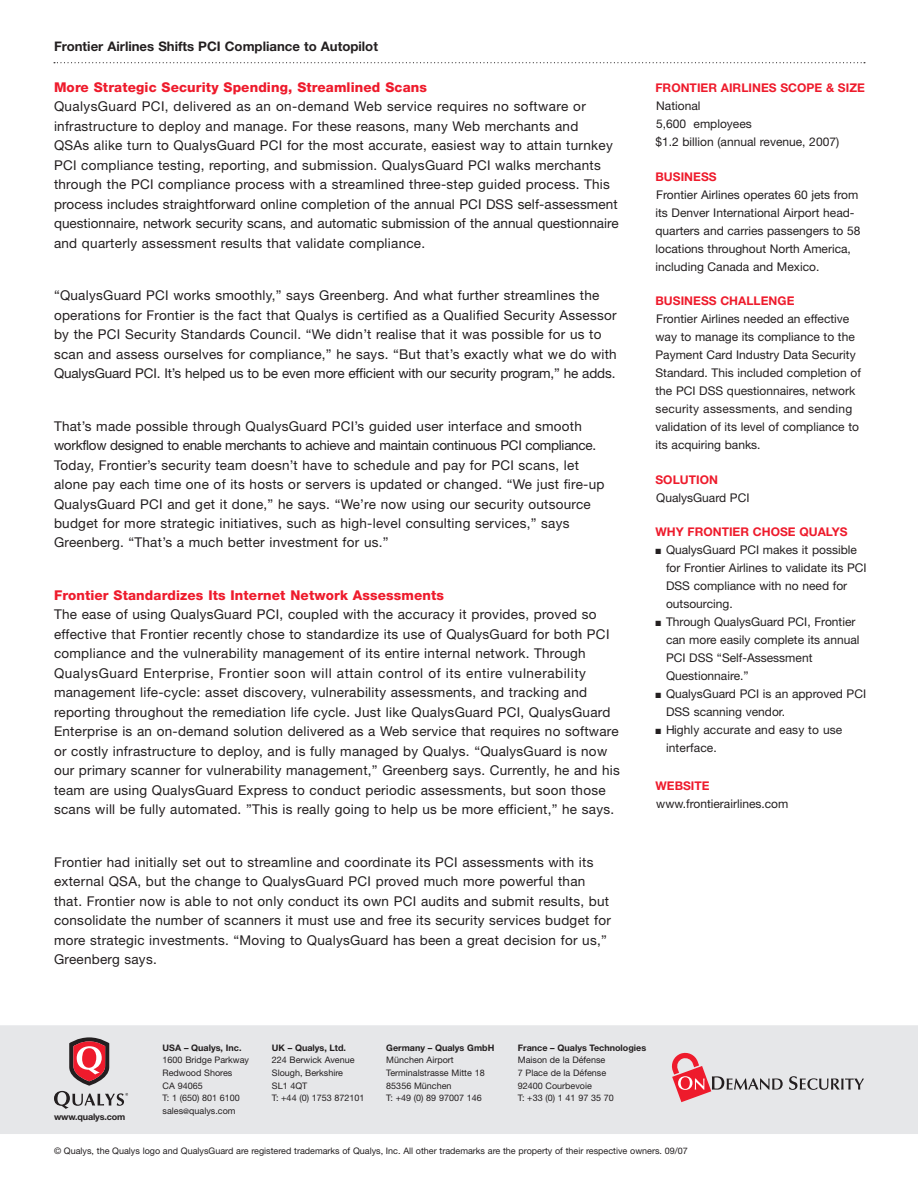
<style>
.page{position:relative;width:918px;height:1188px;background:#fff}
.page>*{position:absolute;margin:0;border:0;box-sizing:border-box;transform-origin:0 0}
.t1{font:13.5px/19.5px "Helvetica Neue";letter-spacing:.02em;color:#231f20}
.t2{font:800 13.5px "Helvetica Neue";letter-spacing:.01em;color:#ee1b2c}
.t3{font:700 13.2px "Helvetica Neue";color:#231f20}
.t4{font:12px/18px "Helvetica Neue";color:#231f20}
.t5{font:700 12px "Helvetica Neue";letter-spacing:.005em;color:#ee1b2c}
.t6{font:9px/12.6px "Helvetica Neue";color:#231f20}
.t7{font:700 9px "Helvetica Neue";color:#231f20}
.s1{font-size:7.5px}
</style>
<div class="page">
<svg style="left:54px;top:62px;width:811px;height:1px"></svg>
<div style="left:0;top:1025px;width:918px;height:109px;background:#e6e7e9"></div>
<svg style="left:671px;top:1052px;width:112px;height:50px"></svg>
<svg style="left:789px;top:1076px;width:75px;height:14px"></svg>
<svg style="left:54px;top:1037px;width:74px;height:72px"></svg>
<p class="t3" style="left:54px;top:38px;width:326px">Frontier Airlines Shifts PCI Compliance to Autopilot</p>
<p class="t2" style="left:54px;top:79px;width:374px">More Strategic Security Spending, Streamlined Scans</p>
<p class="t1" style="left:54px;top:96px;width:566px">QualysGuard PCI, delivered as an on-demand Web service requires no software or infrastructure to deploy and manage. For these reasons, many Web merchants and<br>QSAs alike turn to QualysGuard PCI for the most accurate, easiest way to attain turnkey PCI compliance testing, reporting, and submission. QualysGuard PCI walks merchants through the PCI compliance process with a streamlined three-step guided process. This process includes straightforward online completion of the annual PCI DSS self-assessment questionnaire, network security scans, and automatic submission of the annual questionnaire and quarterly assessment results that validate compliance.</p>
<p class="t1" style="left:54px;top:285px;width:564px">“QualysGuard PCI works smoothly,” says Greenberg. And what further streamlines the operations for Frontier is the fact that Qualys is certified as a Qualified Security Assessor by the PCI Security Standards Council. “We didn’t realise that it was possible for us to scan and assess ourselves for compliance,” he says. “But that’s exactly what we do with QualysGuard PCI. It’s helped us to be even more efficient with our security program,” he adds.</p>
<p class="t1" style="left:54px;top:416px;width:552px">That’s made possible through QualysGuard PCI’s guided user interface and smooth workflow designed to enable merchants to achieve and maintain continuous PCI compliance.<br>Today, Frontier’s security team doesn’t have to schedule and pay for PCI scans, let alone pay each time one of its hosts or servers is updated or changed. “We just fire-up QualysGuard PCI and get it done,” he says. “We’re now using our security outsource budget for more strategic initiatives, such as high-level consulting services,” says Greenberg. “That’s a much better investment for us.”</p>
<p class="t2" style="left:54px;top:587px;width:392px">Frontier Standardizes Its Internet Network Assessments</p>
<p class="t1" style="left:54px;top:605px;width:567px">The ease of using QualysGuard PCI, coupled with the accuracy it provides, proved so effective that Frontier recently chose to standardize its use of QualysGuard for both PCI compliance and the vulnerability management of its entire internal network. Through QualysGuard Enterprise, Frontier soon will attain control of its entire vulnerability management life-cycle: asset discovery, vulnerability assessments, and tracking and reporting throughout the remediation life cycle. Just like QualysGuard PCI, QualysGuard Enterprise is an on-demand solution delivered as a Web service that requires no software or costly infrastructure to deploy, and is fully managed by Qualys. “QualysGuard is now our primary scanner for vulnerability management,” Greenberg says. Currently, he and his team are using QualysGuard Express to conduct periodic assessments, but soon those scans will be fully automated. ”This is really going to help us be more efficient,” he says.</p>
<p class="t1" style="left:54px;top:852px;width:558px">Frontier had initially set out to streamline and coordinate its PCI assessments with its external QSA, but the change to QualysGuard PCI proved much more powerful than that. Frontier now is able to not only conduct its own PCI audits and submit results, but consolidate the number of scanners it must use and free its security services budget for more strategic investments. “Moving to QualysGuard has been a great decision for us,” Greenberg says.</p>
<p class="t5" style="left:656px;top:81px;width:211px">FRONTIER AIRLINES SCOPE &amp; SIZE</p>
<p class="t4" style="left:655px;top:97px;width:185px">National<br>5,600 employees<br>$1.2 billion (annual revenue, 2007)</p>
<p class="t5" style="left:655px;top:169px;width:63px">BUSINESS</p>
<p class="t4" style="left:655px;top:185px;width:207px">Frontier Airlines operates 60 jets from its Denver International Airport head&shy;quarters and carries passengers to 58 locations throughout North America, including Canada and Mexico.</p>
<p class="t5" style="left:655px;top:294px;width:140px">BUSINESS CHALLENGE</p>
<p class="t4" style="left:655px;top:310px;width:207px">Frontier Airlines needed an effective way to manage its compliance to the Payment Card Industry Data Security Standard. This included completion of the PCI DSS questionnaires, network security assessments, and sending validation of its level of compliance to its acquiring banks.</p>
<p class="t5" style="left:655px;top:472px;width:64px">SOLUTION</p>
<p class="t4" style="left:656px;top:488px;width:95px">QualysGuard PCI</p>
<p class="t5" style="left:655px;top:525px;width:194px">WHY FRONTIER CHOSE QUALYS</p>
<p class="t4" style="left:666px;top:541px;width:202px;text-indent:-10px">■ QualysGuard PCI makes it possible for Frontier Airlines to validate its PCI<br>DSS compliance with no need for outsourcing.</p>
<p class="t4" style="left:666px;top:613px;width:195px;text-indent:-10px">■ Through QualysGuard PCI, Frontier can more easily complete its annual<br>PCI DSS “Self-Assessment<br>Questionnaire.”</p>
<p class="t4" style="left:666px;top:685px;width:202px;text-indent:-10px">■ QualysGuard PCI is an approved PCI<br>DSS scanning vendor.</p>
<p class="t4" style="left:666px;top:721px;width:178px;text-indent:-10px">■ Highly accurate and easy to use interface.</p>
<p class="t5" style="left:656px;top:778px;width:56px">WEBSITE</p>
<p class="t4" style="left:656px;top:794px;width:134px">www.frontierairlines.com</p>
<p class="t7" style="left:54px;top:1112px;width:73px">www.qualys.com</p>
<p class="t7" style="left:163px;top:1042px;width:80px">USA – Qualys, Inc.</p>
<p class="t6" style="left:163px;top:1054px;width:88px">1600 Bridge Parkway<br>Redwood Shores<br>CA 94065<br>T: 1 (650) 801 6100 sales<span class="s1">@</span>qualys.com</p>
<p class="t7" style="left:272px;top:1042px;width:76px">UK – Qualys, Ltd.</p>
<p class="t6" style="left:272px;top:1054px;width:94px">224 Berwick Avenue<br>Slough, Berkshire<br>SL1 4QT<br>T: +44 (0) 1753 872101</p>
<p class="t7" style="left:386px;top:1042px;width:110px">Germany – Qualys GmbH</p>
<p class="t6" style="left:386px;top:1054px;width:100px">München Airport<br>Terminalstrasse Mitte 18<br>85356 München<br>T: +49 (0) 89 97007 146</p>
<p class="t7" style="left:518px;top:1042px;width:130px">France – Qualys Technologies</p>
<p class="t6" style="left:518px;top:1054px;width:98px">Maison de la Défense<br>7 Place de la Défense<br>92400 Courbevoie<br>T: +33 (0) 1 41 97 35 70</p>
<p class="t6" style="left:54px;top:1145px;width:635px">© Qualys, the Qualys logo and QualysGuard are registered trademarks of Qualys, Inc. All other trademarks are the property of their respective owners. 09/07</p>
</div>
